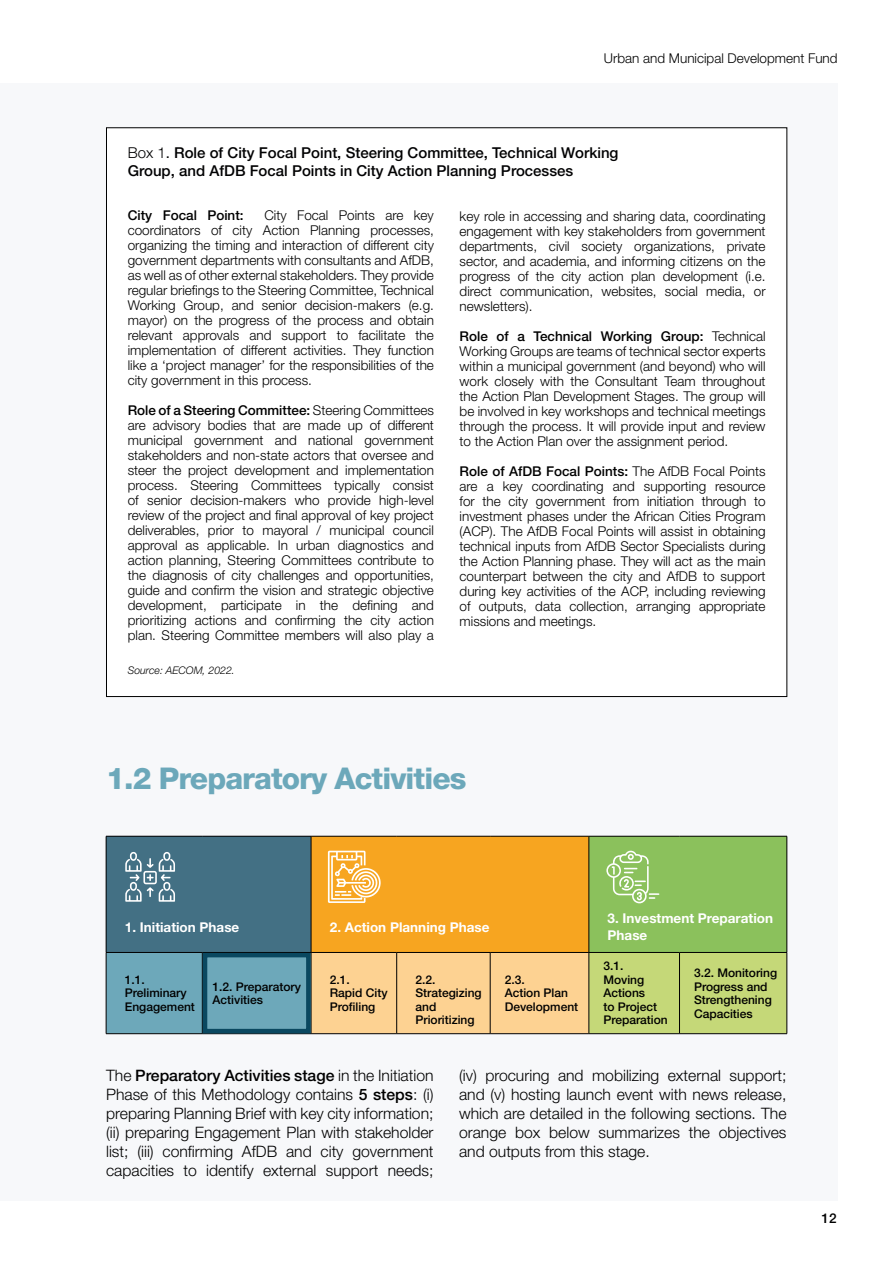
<style>
.page{position:relative;width:893px;height:1263px;background:#fff}
.page>*{position:absolute;margin:0;border:0;box-sizing:border-box;transform-origin:0 0}
.t1{font:800 30px "Helvetica Neue LT Std";letter-spacing:-.03em;color:#6ca8ba}
.t2{font:300 15.75px/18.9px "Helvetica Neue LT Std";color:#000;text-align:justify}
.t3{font:500 15px/18px "Helvetica Neue LT Std";color:#020203}
.t4{font:300 13.5px/15px "Helvetica Neue LT Std";color:#000;text-align:justify}
.t5{font:700 13.5px/16.2px "Helvetica Neue LT Std";color:#fff}
.t6{font:500 13.5px "Helvetica Neue LT Std";color:#000}
.t7{font:500 12px/13.5px "Helvetica Neue LT Std";color:#000}
.t8{font:italic 300 10.5px "Helvetica Neue LT Std";color:#000}
.s1{font-weight:300}
.s2{font-weight:400}
.s3{font-weight:500}
</style>
<div class="page">
<div style="left:0;top:83px;width:838px;height:1117px;background:#f7f8fa"></div>
<div style="left:106px;top:128px;width:681px;height:568px;background:#fff"></div>
<div style="left:106px;top:836px;width:205px;height:116px;background:#437084"></div>
<div style="left:311px;top:836px;width:278px;height:116px;background:#f7a520"></div>
<div style="left:589px;top:836px;width:198px;height:116px;background:#8bc15c"></div>
<svg style="left:107px;top:953px;width:680px;height:80px;background:#c3c794"></svg>
<hr style="left:787px;top:836px;width:1px;height:116px;background:#000">
<hr style="left:589px;top:836px;width:90px;height:1px;background:#000">
<hr style="left:679px;top:836px;width:108px;height:1px;background:#000">
<hr style="left:589px;top:952px;width:90px;height:1px;background:#000">
<hr style="left:589px;top:1033px;width:90px;height:1px;background:#000">
<hr style="left:679px;top:952px;width:108px;height:1px;background:#000">
<hr style="left:679px;top:953px;width:1px;height:80px;background:#000">
<hr style="left:787px;top:953px;width:1px;height:80px;background:#000">
<hr style="left:679px;top:1033px;width:108px;height:1px;background:#000">
<hr style="left:311px;top:836px;width:86px;height:1px;background:#000">
<hr style="left:397px;top:836px;width:93px;height:1px;background:#000">
<hr style="left:490px;top:836px;width:99px;height:1px;background:#000">
<hr style="left:589px;top:836px;width:1px;height:116px;background:#000">
<hr style="left:311px;top:952px;width:86px;height:1px;background:#000">
<hr style="left:397px;top:952px;width:93px;height:1px;background:#000">
<hr style="left:490px;top:952px;width:99px;height:1px;background:#000">
<hr style="left:396px;top:953px;width:1px;height:80px;background:#000">
<hr style="left:490px;top:953px;width:1px;height:80px;background:#000">
<hr style="left:589px;top:953px;width:1px;height:80px;background:#000">
<hr style="left:311px;top:1033px;width:86px;height:1px;background:#000">
<hr style="left:397px;top:1033px;width:93px;height:1px;background:#000">
<hr style="left:490px;top:1033px;width:99px;height:1px;background:#000">
<hr style="left:106px;top:953px;width:1px;height:80px;background:#000">
<hr style="left:106px;top:1033px;width:96px;height:1px;background:#000">
<hr style="left:202px;top:953px;width:1px;height:80px;background:#000">
<hr style="left:311px;top:953px;width:1px;height:80px;background:#000">
<hr style="left:202px;top:1033px;width:109px;height:1px;background:#000">
<hr style="left:106px;top:836px;width:1px;height:116px;background:#000">
<hr style="left:106px;top:836px;width:96px;height:1px;background:#000">
<hr style="left:202px;top:836px;width:109px;height:1px;background:#000">
<hr style="left:311px;top:836px;width:1px;height:116px;background:#000">
<hr style="left:106px;top:952px;width:96px;height:1px;background:#000">
<hr style="left:202px;top:952px;width:109px;height:1px;background:#000">
<svg style="left:125px;top:852px;width:50px;height:50px"></svg>
<svg style="left:328px;top:851px;width:53px;height:52px"></svg>
<svg style="left:606px;top:850px;width:53px;height:54px"></svg>
<div style="left:203px;top:953px;width:108px;height:80px;border:4px solid #0a4860"></div>
<p class="t4" style="left:604px;top:50px;width:235px">Urban and Municipal Development Fund</p>
<p class="t3" style="left:128px;top:144px;width:492px"><span class="s1">Box 1</span><span class="s2">.</span> Role of City Focal Point, Steering Committee, Technical Working<br>Group, and AfDB Focal Points in City Action Planning Processes</p>
<p class="t6" style="left:128px;top:207px;width:117px">City Focal Point:</p>
<p class="t4" style="left:128px;top:207px;width:308px;text-indent:137px">City Focal Points are key coordinators of city Action Planning processes, organizing the timing and interaction of different city government departments with consultants and AfDB, as well as of other external stakeholders. They provide regular briefings to the Steering Committee, Technical Working Group, and senior decision-makers (e.g. mayor) on the progress of the process and obtain relevant approvals and support to facilitate the implementation of different activities. They function like a ‘project manager’ for the responsibilities of the city government in this process.</p>
<p class="t4" style="left:128px;top:402px;width:308px"><span class="s3">Role of a Steering Committee:</span> Steering Committees are advisory bodies that are made up of different municipal government and national government stakeholders and non-state actors that oversee and steer the project development and implementation process. Steering Committees typically consist of senior decision-makers who provide high-level review of the project and final approval of key project deliverables, prior to mayoral / municipal council approval as applicable. In urban diagnostics and action planning, Steering Committees contribute to the diagnosis of city challenges and opportunities, guide and confirm the vision and strategic objective development, participate in the defining and prioritizing actions and confirming the city action plan. Steering Committee members will also play a</p>
<p class="t8" style="left:128px;top:664px;width:109px">Source: AECOM, 2022.</p>
<p class="t4" style="left:460px;top:208px;width:307px">key role in accessing and sharing data, coordinating engagement with key stakeholders from government departments, civil society organizations, private sector, and academia, and informing citizens on the progress of the city action plan development (i.e. direct communication, websites, social media, or newsletters).</p>
<p class="t4" style="left:460px;top:328px;width:307px"><span class="s3">Role of a Technical Working Group:</span> Technical Working Groups are teams of technical sector experts within a municipal government (and beyond) who will work closely with the Consultant Team throughout the Action Plan Development Stages. The group will be involved in key workshops and technical meetings through the process. It will provide input and review to the Action Plan over the assignment period.</p>
<p class="t4" style="left:460px;top:463px;width:307px"><span class="s3">Role of AfDB Focal Points:</span> The AfDB Focal Points are a key coordinating and supporting resource for the city government from initiation through to investment phases under the African Cities Program (ACP). The AfDB Focal Points will assist in obtaining technical inputs from AfDB Sector Specialists during the Action Planning phase. They will act as the main counterpart between the city and AfDB to support during key activities of the ACP, including reviewing of outputs, data collection, arranging appropriate missions and meetings.</p>
<h1 class="t1" style="left:106px;top:760px;width:362px">1.2 Preparatory Activities</h1>
<p class="t5" style="left:125px;top:918px;width:116px">1. Initiation Phase</p>
<p class="t5" style="left:330px;top:918px;width:161px">2. Action Planning Phase</p>
<p class="t5" style="left:608px;top:910px;width:167px">3. Investment Preparation<br>Phase</p>
<p class="t7" style="left:125px;top:973px;width:72px">1.1.<br>Preliminary<br>Engagement</p>
<p class="t7" style="left:213px;top:979px;width:90px">1.2. Preparatory<br>Activities</p>
<p class="t7" style="left:330px;top:973px;width:59px">2.1.<br>Rapid City<br>Profiling</p>
<p class="t7" style="left:415px;top:973px;width:68px">2.2.<br>Strategizing and<br>Prioritizing</p>
<p class="t7" style="left:505px;top:973px;width:75px">2.3.<br>Action Plan<br>Development</p>
<p class="t7" style="left:603px;top:959px;width:66px">3.1.<br>Moving<br>Actions<br>to Project<br>Preparation</p>
<p class="t7" style="left:694px;top:966px;width:85px">3.2. Monitoring<br>Progress and<br>Strengthening<br>Capacities</p>
<p class="t2" style="left:106px;top:1066px;width:329px">The <span class="s3">Preparatory Activities stage</span> in the Initiation Phase of this Methodology contains <span class="s3">5 steps</span>: (i) preparing Planning Brief with key city information; (ii) preparing Engagement Plan with stakeholder list; (iii) confirming AfDB and city government capacities to identify external support needs;</p>
<p class="t2" style="left:459px;top:1066px;width:329px">(iv) procuring and mobilizing external support; and (v) hosting launch event with news release, which are detailed in the following sections. The orange box below summarizes the objectives and outputs from this stage.</p>
<p class="t6" style="left:822px;top:1210px;width:17px">12</p>
</div>
